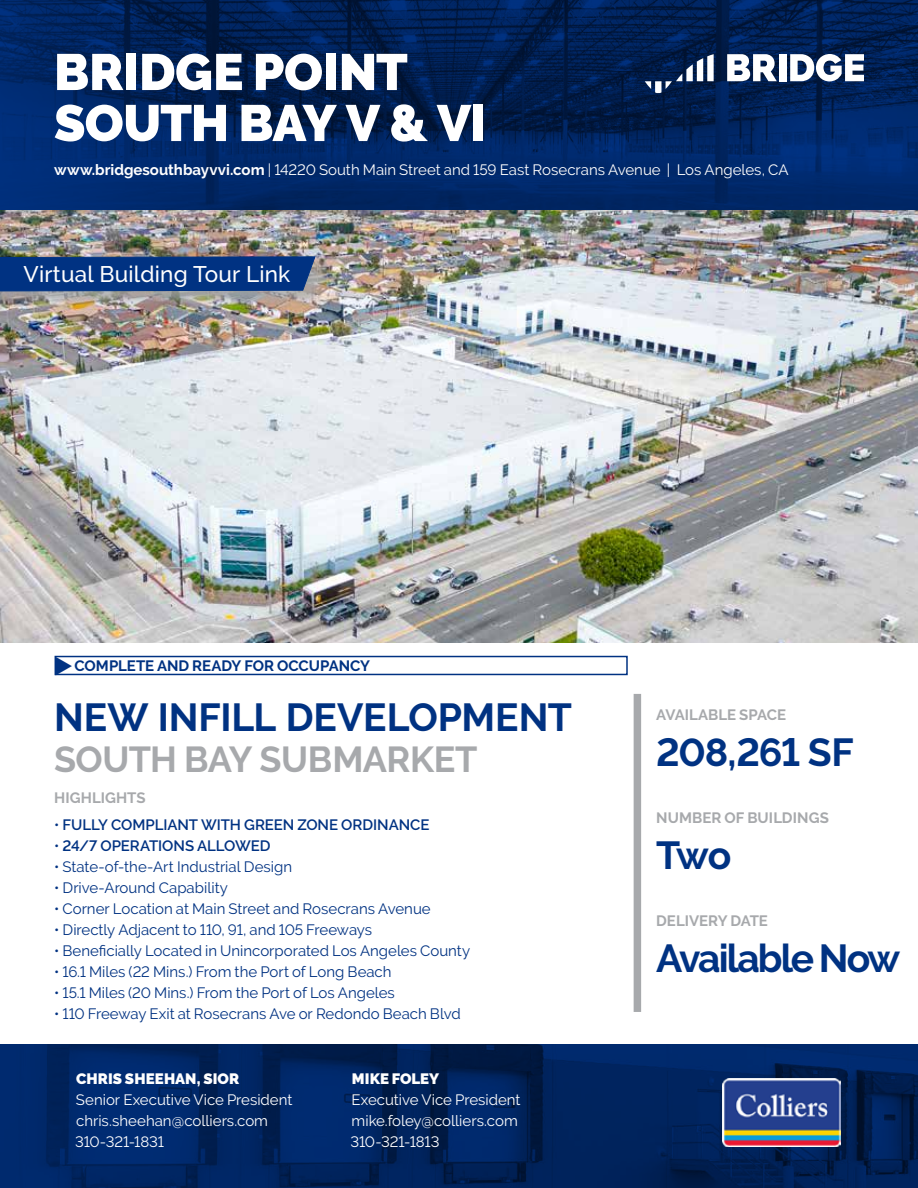
<style>
.page{position:relative;width:918px;height:1188px;background:#fff}
.page>*{position:absolute;margin:0;border:0;box-sizing:border-box;transform-origin:0 0}
.t1{font:900 51px/51px "Raleway";letter-spacing:-.01em;color:#fff}
.t2{font:700 39px "Raleway";color:#003282}
.t3{font:700 39px "Raleway";letter-spacing:-.02em;color:#003282}
.t4{font:700 39px "Raleway";letter-spacing:-.05em;color:#003282}
.t5{font:700 36px "Raleway";letter-spacing:-.015em;color:#a7a9ac}
.t6{font:500 22.5px "Raleway";letter-spacing:.01em;color:#fff}
.t7{font:15px "Raleway";color:#003282}
.t8{font:15px/21px "Raleway";color:#fff}
.t9{font:600 15px "Raleway";letter-spacing:-.005em;color:#003282}
.t10{font:700 15px "Raleway";letter-spacing:.005em;color:#a7a9ac}
.t11{font:700 15px "Raleway";letter-spacing:-.005em;color:#003282}
.t12{font:900 15px "Raleway";letter-spacing:.01em;color:#fff}
.s1{font-weight:700}
.s2{font-weight:400}
</style>
<div class="page">
<img style="left:0;top:210px;width:918px;height:433px">
<img style="left:0;top:1044px;width:918px;height:144px">
<img style="left:0;top:0;width:918px;height:210px">
<svg style="left:645px;top:54px;width:69px;height:39px"></svg>
<div style="left:779px;top:54px;width:7px;height:27px;background:#fff"></div>
<svg style="left:727px;top:54px;width:50px;height:27px"></svg>
<svg style="left:790px;top:54px;width:74px;height:27px"></svg>
<div style="left:0;top:258px;width:332px;height:51px;background:#a7a8a9;opacity:.75"></div>
<svg style="left:0;top:256px;width:316px;height:36px;background:#0a3882"></svg>
<div style="left:55px;top:656px;width:573px;height:19px;border:2px solid #003282"></div>
<div style="left:634px;top:694px;width:7px;height:318px;background:#a7a9ac"></div>
<img style="left:722px;top:1078px;width:119px;height:68px">
<h1 class="t1" style="left:54px;top:47px;width:434px">BRIDGE POINT<br>SOUTH BAY V &amp; VI</h1>
<p class="t8" style="left:54px;top:160px;width:736px"><span class="s1">www.bridgesouthbayvvi.com</span> | 14220 South Main Street and 159 East Rosecrans Avenue | Los Angeles, CA</p>
<h3 class="t6" style="left:24px;top:262px;width:268px">Virtual Building Tour Link</h3>
<p class="t11" style="left:54px;top:657px;width:318px">◆COMPLETE AND READY FOR OCCUPANCY</p>
<h2 class="t2" style="left:54px;top:695px;width:520px">NEW INFILL DEVELOPMENT</h2>
<h3 class="t5" style="left:54px;top:738px;width:425px">SOUTH BAY SUBMARKET</h3>
<p class="t10" style="left:54px;top:789px;width:93px">HIGHLIGHTS</p>
<p class="t9" style="left:54px;top:817px;width:377px"><span class="s2">•</span> FULLY COMPLIANT WITH GREEN ZONE ORDINANCE</p>
<p class="t9" style="left:54px;top:838px;width:218px"><span class="s2">•</span> 24/7 OPERATIONS ALLOWED</p>
<p class="t7" style="left:54px;top:858px;width:239px">• State-of-the-Art Industrial Design</p>
<p class="t7" style="left:54px;top:879px;width:175px">• Drive-Around Capability</p>
<p class="t7" style="left:54px;top:900px;width:378px">• Corner Location at Main Street and Rosecrans Avenue</p>
<p class="t7" style="left:54px;top:921px;width:319px">• Directly Adjacent to 110, 91, and 105 Freeways</p>
<p class="t7" style="left:54px;top:942px;width:418px">• Beneficially Located in Unincorporated Los Angeles County</p>
<p class="t7" style="left:54px;top:963px;width:339px">• 16.1 Miles (22 Mins.) From the Port of Long Beach</p>
<p class="t7" style="left:54px;top:984px;width:342px">• 15.1 Miles (20 Mins.) From the Port of Los Angeles</p>
<p class="t7" style="left:54px;top:1005px;width:408px">• 110 Freeway Exit at Rosecrans Ave or Redondo Beach Blvd</p>
<p class="t12" style="left:76px;top:1070px;width:165px">CHRIS SHEEHAN, SIOR</p>
<p class="t8" style="left:75px;top:1089px;width:219px">Senior Executive Vice President chris.sheehan@colliers.com<br>310-321-1831</p>
<p class="t12" style="left:352px;top:1070px;width:89px">MIKE FOLEY</p>
<p class="t8" style="left:351px;top:1089px;width:171px">Executive Vice President mike.foley@colliers.com<br>310-321-1813</p>
<p class="t10" style="left:656px;top:707px;width:131px">AVAILABLE SPACE</p>
<h2 class="t3" style="left:656px;top:730px;width:199px">208,261 SF</h2>
<p class="t10" style="left:656px;top:809px;width:174px">NUMBER OF BUILDINGS</p>
<h2 class="t3" style="left:656px;top:833px;width:77px">Two</h2>
<p class="t10" style="left:656px;top:912px;width:113px">DELIVERY DATE</p>
<h2 class="t4" style="left:656px;top:936px;width:246px">Available Now</h2>
</div>
